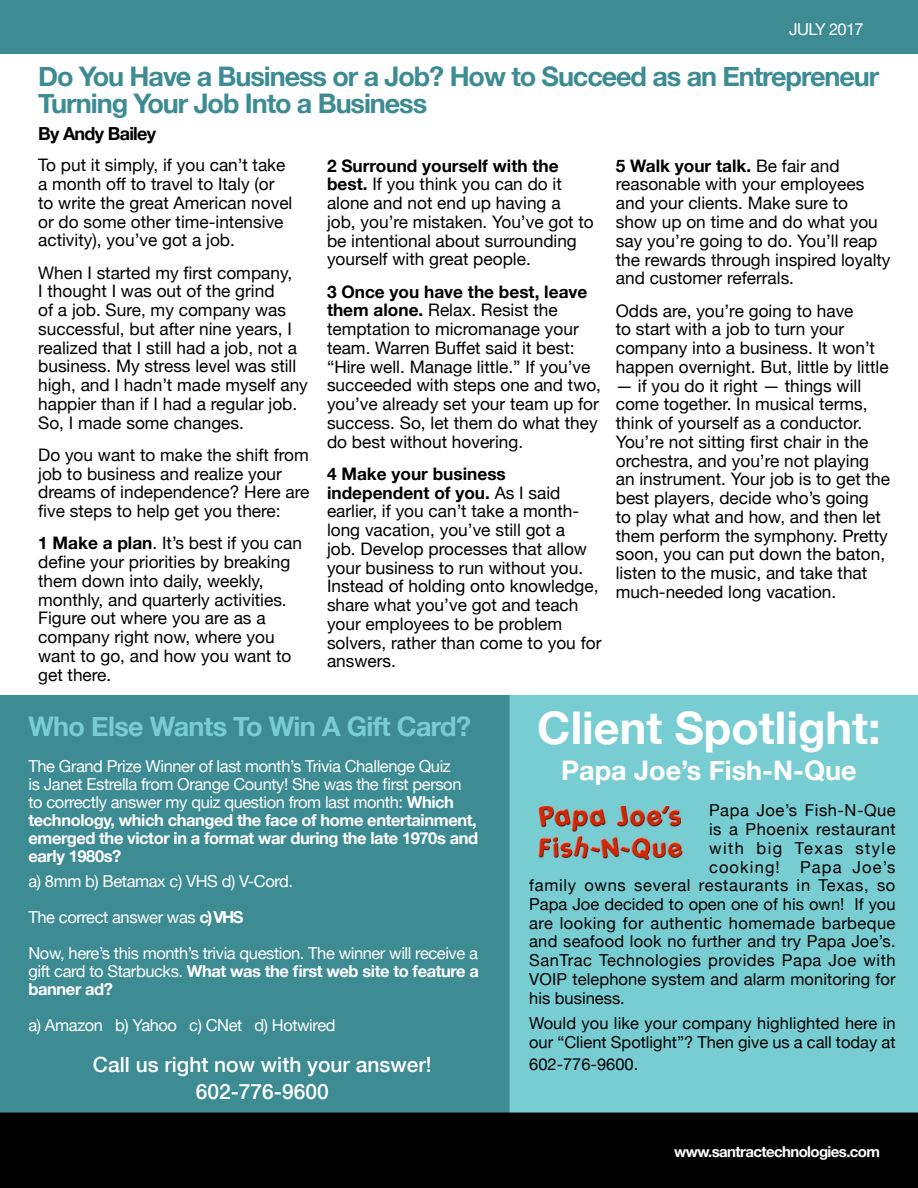
<style>
.page{position:relative;width:918px;height:1188px;background:#fff}
.page>*{position:absolute;margin:0;border:0;box-sizing:border-box;transform-origin:0 0}
.t1{font:700 45px "Helvetica Neue";color:#fff}
.t2{font:700 27px/27px "Helvetica Neue";letter-spacing:-.04em;color:#3d8b93}
.t3{font:700 27px "Helvetica Neue";letter-spacing:-.025em;color:#78cdd2}
.t4{font:700 27px "Helvetica Neue";color:#fff}
.t5{font:500 21px/27px "Helvetica Neue";color:#fff;text-align:center}
.t6{font:700 18px "Helvetica Neue";letter-spacing:-.04em;color:#000}
.t7{font:17.25px/18.8px "Helvetica Neue";color:#000}
.t8{font:16.5px/18px "Helvetica Neue";letter-spacing:-.025em;color:#fff}
.t9{font:16.5px/18.8px "Helvetica Neue";letter-spacing:.015em;color:#000}
.t10{font:700 16.5px/18px "Helvetica Neue";letter-spacing:-.025em;color:#fff}
.t11{font:16.5px "Helvetica Neue";letter-spacing:.035em;color:#000}
.t12{font:16.5px "Helvetica Neue";letter-spacing:.04em;color:#000}
.t13{font:16.5px "Helvetica Neue";letter-spacing:.09em;color:#000}
.t14{font:16.5px "Helvetica Neue";letter-spacing:.07em;color:#000}
.t15{font:700 15px "Helvetica Neue";letter-spacing:-.04em;color:#fff}
.s1{font-weight:700}
.s2{font-weight:400}
</style>
<div class="page">
<div style="left:510px;top:695px;width:408px;height:418px;background:#78cdd2"></div>
<div style="left:1px;top:696px;width:508px;height:446px;background:#3d8b93"></div>
<hr style="left:0;top:459px;width:1px;height:382px;background:#3d8b93">
<div style="left:0;top:1113px;width:918px;height:75px;background:#000"></div>
<div style="left:0;top:0;width:918px;height:54px;background:#3d8b93"></div>
<img style="left:535px;top:807px;width:151px;height:62px">
<p class="t8" style="left:789px;top:20px;width:76px">JULY 2017</p>
<h2 class="t2" style="left:38px;top:62px;width:843px">Do You Have a Business or a Job? How to Succeed as an Entrepreneur<br>Turning Your Job Into a Business</h2>
<p class="t6" style="left:38px;top:122px;width:119px">By Andy Bailey</p>
<p class="t7" style="left:38px;top:156px;width:256px">To put it simply, if you can’t take a month off to travel to Italy (or to write the great American novel or do some other time-intensive activity), you’ve got a job.</p>
<p class="t7" style="left:38px;top:263px;width:271px">When I started my first company,<br>I thought I was out of the grind<br>of a job. Sure, my company was successful, but after nine years, I realized that I still had a job, not a business. My stress level was still high, and I hadn’t made myself any happier than if I had a regular job.<br>So, I made some changes.</p>
<p class="t7" style="left:38px;top:445px;width:273px">Do you want to make the shift from job to business and realize your dreams of independence? Here are five steps to help get you there:</p>
<p class="t7" style="left:38px;top:534px;width:265px"><span class="s1">1 Make a plan</span>. It’s best if you can define your priorities by breaking them down into daily, weekly, monthly, and quarterly activities.<br>Figure out where you are as a company right now, where you want to go, and how you want to get there.</p>
<p class="t7" style="left:327px;top:156px;width:268px"><span class="s1">2 Surround yourself with the best.</span> If you think you can do it alone and not end up having a<br>job, you’re mistaken. You’ve got to be intentional about surrounding yourself with great people.</p>
<p class="t7" style="left:327px;top:282px;width:276px"><span class="s1">3 Once you have the best, leave them alone.</span> Relax. Resist the temptation to micromanage your team. Warren Buffet said it best: “Hire well. Manage little.” If you’ve succeeded with steps one and two, you’ve already set your team up for success. So, let them do what they do best without hovering.</p>
<p class="t7" style="left:327px;top:464px;width:276px"><span class="s1">4 Make your business independent of you.</span> As I said earlier, if you can’t take a month&shy;long vacation, you’ve still got a<br>job. Develop processes that allow your business to run without you.<br>Instead of holding onto knowledge, share what you’ve got and teach your employees to be problem solvers, rather than come to you for answers.</p>
<p class="t7" style="left:616px;top:156px;width:276px"><span class="s1">5 Walk your talk.</span> Be fair and reasonable with your employees and your clients. Make sure to show up on time and do what you say you’re going to do. You’ll reap the rewards through inspired loyalty and customer referrals.</p>
<p class="t7" style="left:616px;top:301px;width:274px">Odds are, you’re going to have<br>to start with a job to turn your company into a business. It won’t happen overnight. But, little by little</p>
<p class="t7" style="left:616px;top:376px;width:276px">— if you do it right — things will come together. In musical terms, think of yourself as a conductor.<br>You’re not sitting first chair in the orchestra, and you’re not playing an instrument. Your job is to get the best players, decide who’s going<br>to play what and how, and then let them perform the symphony. Pretty soon, you can put down the baton, listen to the music, and take that much-needed long vacation.</p>
<h2 class="t3" style="left:28px;top:710px;width:444px">Who Else Wants To Win A Gift Card?</h2>
<p class="t8" style="left:28px;top:757px;width:451px">The Grand Prize Winner of last month’s Trivia Challenge Quiz<br>is Janet Estrella from Orange County! She was the first person to correctly answer my quiz question from last month: <span class="s1">Which technology, which changed the face of home entertainment, emerged the victor in a format war during the late 1970s and early 1980s?</span></p>
<p class="t8" style="left:28px;top:863px;width:451px;line-height:36px">a) 8mm b) Betamax c) VHS d) V-Cord.<br>The correct answer was <span class="s1">c) VHS<br></span>Now, here’s this month’s trivia question. The winner will receive a</p>
<p class="t10" style="left:28px;top:962px;width:452px"><span class="s2">gift card to Starbucks.</span> What was the first web site to feature a banner ad?</p>
<p class="t8" style="left:28px;top:1016px;width:309px">a) Amazon b) Yahoo c) CNet d) Hotwired</p>
<p class="t5" style="left:93px;top:1051px;width:340px">Call us right now with your answer!<br>602-776-9600</p>
<h1 class="t1" style="left:537px;top:700px;width:345px">Client Spotlight:</h1>
<h2 class="t4" style="left:561px;top:753px;width:297px">Papa Joe’s Fish-N-Que</h2>
<p class="t11" style="left:709px;top:801px;width:188px">Papa Joe’s Fish-N-Que</p>
<p class="t11" style="left:709px;top:819px;width:188px">is a Phoenix restaurant</p>
<p class="t13" style="left:709px;top:838px;width:188px">with big Texas style</p>
<p class="t14" style="left:709px;top:857px;width:188px">cooking! Papa Joe’s</p>
<p class="t12" style="left:529px;top:876px;width:368px">family owns several restaurants in Texas, so</p>
<p class="t9" style="left:529px;top:895px;width:368px">Papa Joe decided to open one of his own! If you</p>
<p class="t9" style="left:529px;top:913px;width:368px">are looking for authentic homemade barbeque</p>
<p class="t9" style="left:529px;top:932px;width:368px">and seafood look no further and try Papa Joe’s.</p>
<p class="t9" style="left:529px;top:951px;width:368px">SanTrac Technologies provides Papa Joe with</p>
<p class="t9" style="left:529px;top:970px;width:368px">VOIP telephone system and alarm monitoring for</p>
<p class="t9" style="left:529px;top:988px;width:97px">his business.</p>
<p class="t9" style="left:529px;top:1014px;width:368px">Would you like your company highlighted here in our “Client Spotlight”? Then give us a call today at</p>
<p class="t9" style="left:529px;top:1054px;width:111px">602-776-9600.</p>
<p class="t15" style="left:674px;top:1143px;width:207px">www.santractechnologies.com</p>
</div>
